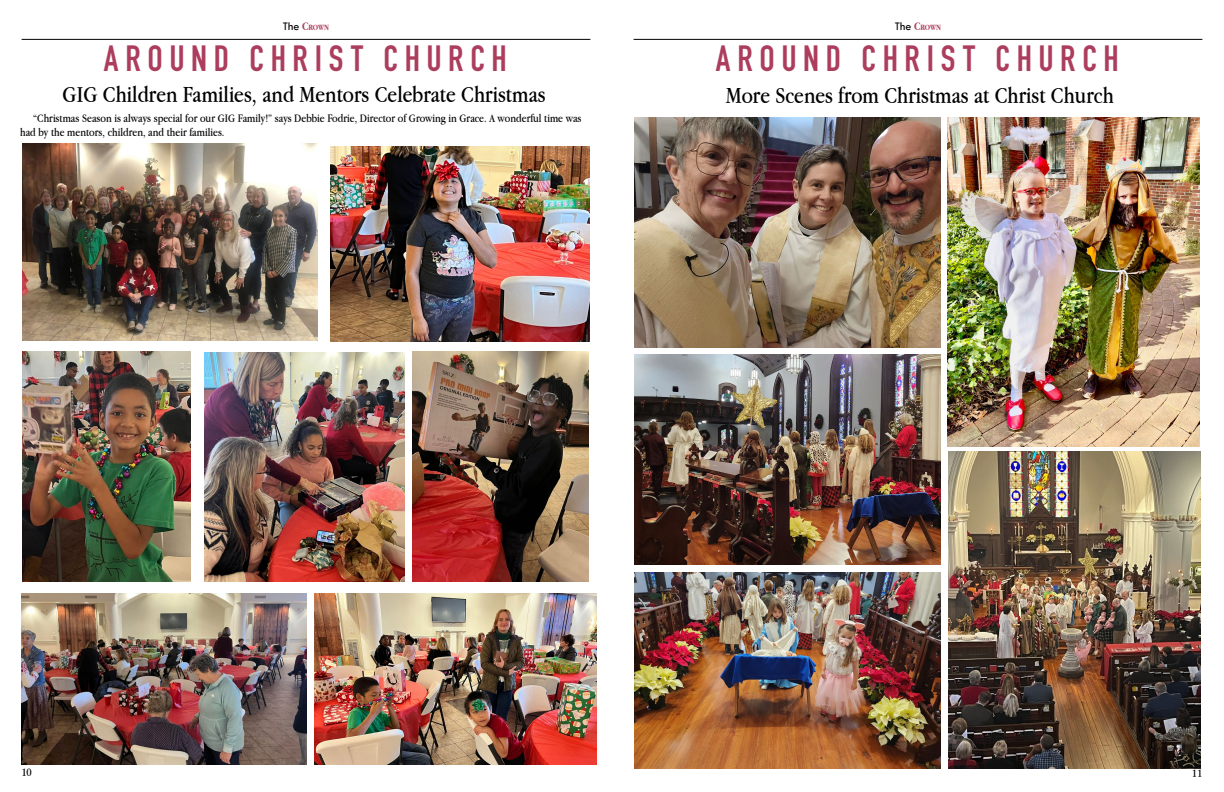
<style>
.page{position:relative;width:1224px;height:792px;background:#fff}
.page>*{position:absolute;margin:0;border:0;box-sizing:border-box;transform-origin:0 0}
.t1{font:700 36px "DIN Condensed";letter-spacing:.185em;color:#ac3d5d}
.t2{font:24px "Apple Garamond";color:#000}
.t3{font:12px/14px "Apple Garamond";color:#000}
.t4{font:700 8.4px "Apple Garamond";letter-spacing:-.005em;color:#ac3d5d}
.s1{font-family:"Tw Cen";font-weight:400;font-size:12px;color:#000}
.s2{font-size:12px}
</style>
<div class="page">
<hr style="left:634px;top:39px;width:568px;height:1px;background:#000">
<hr style="left:22px;top:39px;width:568px;height:1px;background:#000">
<img style="left:634px;top:118px;width:306px;height:229px">
<img style="left:635px;top:354px;width:306px;height:210px">
<img style="left:635px;top:573px;width:306px;height:195px">
<img style="left:948px;top:118px;width:252px;height:328px">
<img style="left:949px;top:451px;width:252px;height:317px">
<img style="left:22px;top:143px;width:296px;height:198px">
<img style="left:330px;top:146px;width:259px;height:196px">
<img style="left:412px;top:352px;width:177px;height:230px">
<img style="left:204px;top:352px;width:200px;height:230px">
<img style="left:22px;top:352px;width:168px;height:230px">
<img style="left:21px;top:594px;width:286px;height:171px">
<img style="left:314px;top:594px;width:283px;height:171px">
<p class="t4" style="left:283px;top:23px;width:48px"><span class="s1">The</span> <span class="s2">C</span>ROWN</p>
<h1 class="t1" style="left:104px;top:34px;width:405px">AROUND CHRIST CHURCH</h1>
<h2 class="t2" style="left:63px;top:80px;width:485px">GIG Children Families, and Mentors Celebrate Christmas</h2>
<p class="t3" style="left:20px;top:111px;width:563px;text-indent:13px">“Christmas Season is always special for our GIG Family!” says Debbie Fodrie, Director of Growing in Grace. A wonderful time was had by the mentors, children, and their families.</p>
<p class="t4" style="left:895px;top:23px;width:48px"><span class="s1">The</span> <span class="s2">C</span>ROWN</p>
<h1 class="t1" style="left:716px;top:34px;width:405px">AROUND CHRIST CHURCH</h1>
<h2 class="t2" style="left:726px;top:81px;width:390px">More Scenes from Christmas at Christ Church</h2>
<p class="t3" style="left:22px;top:765px;width:12px">10</p>
<p class="t3" style="left:1192px;top:766px;width:12px">11</p>
</div>
